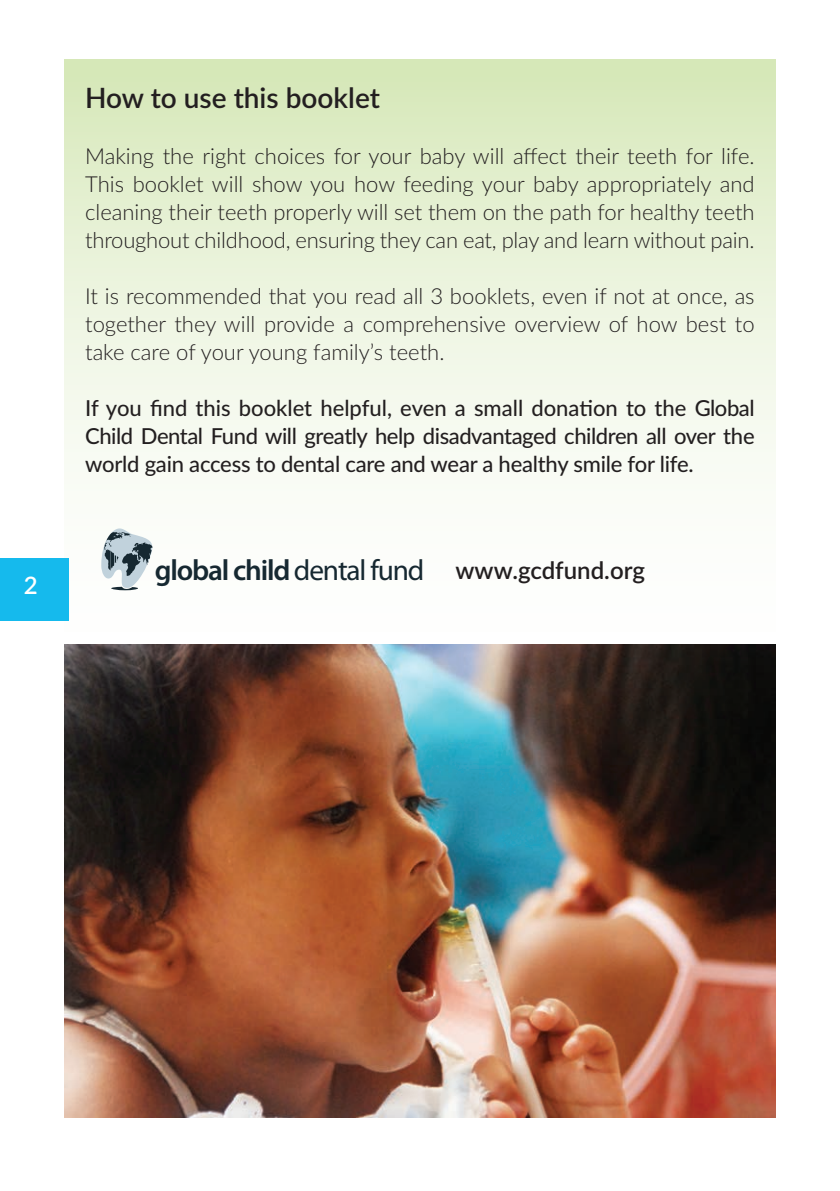
<style>
.page{position:relative;width:840px;height:1191px;background:#fff}
.page>*{position:absolute;margin:0;border:0;box-sizing:border-box;transform-origin:0 0}
.t1{font:600 29.2px "Myriad Pro";letter-spacing:-.04em;color:#231f20}
.t2{font:600 29.2px "Myriad Pro";letter-spacing:-.04em;color:#162831}
.t3{font:600 28px "Lato";color:#231f20}
.t4{font:600 24px "Lato";color:#231f20}
.t5{font:600 24px "Lato";color:#fff}
.t6{font:300 22px/28px "Lato";letter-spacing:-.01em;color:#231f20;text-align:justify}
.t7{font:500 22px/28px "Lato";letter-spacing:-.01em;color:#231f20;text-align:justify}
.s1{font-weight:400}
</style>
<div class="page">
<div style="left:64px;top:60px;width:711px;height:572px;background:linear-gradient(to bottom,#d9eabe,#fff)"></div>
<img style="left:64px;top:644px;width:711px;height:473px">
<div style="left:0;top:558px;width:68px;height:63px;background:#15baed"></div>
<svg style="left:101px;top:528px;width:53px;height:62px"></svg>
<p class="t5" style="left:24px;top:567px;width:15px">2</p>
<p class="t3" style="left:85px;top:77px;width:296px">How to use this booklet</p>
<p class="t6" style="left:85px;top:141px;width:670px">Making the right choices for your baby will affect their teeth for life.<br>This booklet will show you how feeding your baby appropriately and cleaning their teeth properly will set them on the path for healthy teeth throughout childhood, ensuring they can eat, play and learn without pain.</p>
<p class="t6" style="left:85px;top:281px;width:670px">It is recommended that you read all 3 booklets, even if not at once, as together they will provide a comprehensive overview of how best to take care of your young family’s teeth.</p>
<p class="t7" style="left:85px;top:393px;width:670px">If you find this booklet helpful, even a small donation to the Global Child Dental Fund will greatly help disadvantaged children all over the world gain access to dental care and wear a healthy smile for life.</p>
<h1 class="t1" style="left:155px;top:404px;width:271px">global child <span class="s1">dental fund</span></h1>
<h1 class="t2" style="left:155px;top:552px;width:271px">global child <span class="s1">dental fund</span></h1>
<p class="t4" style="left:455px;top:553px;width:191px">www.gcdfund.org</p>
</div>
